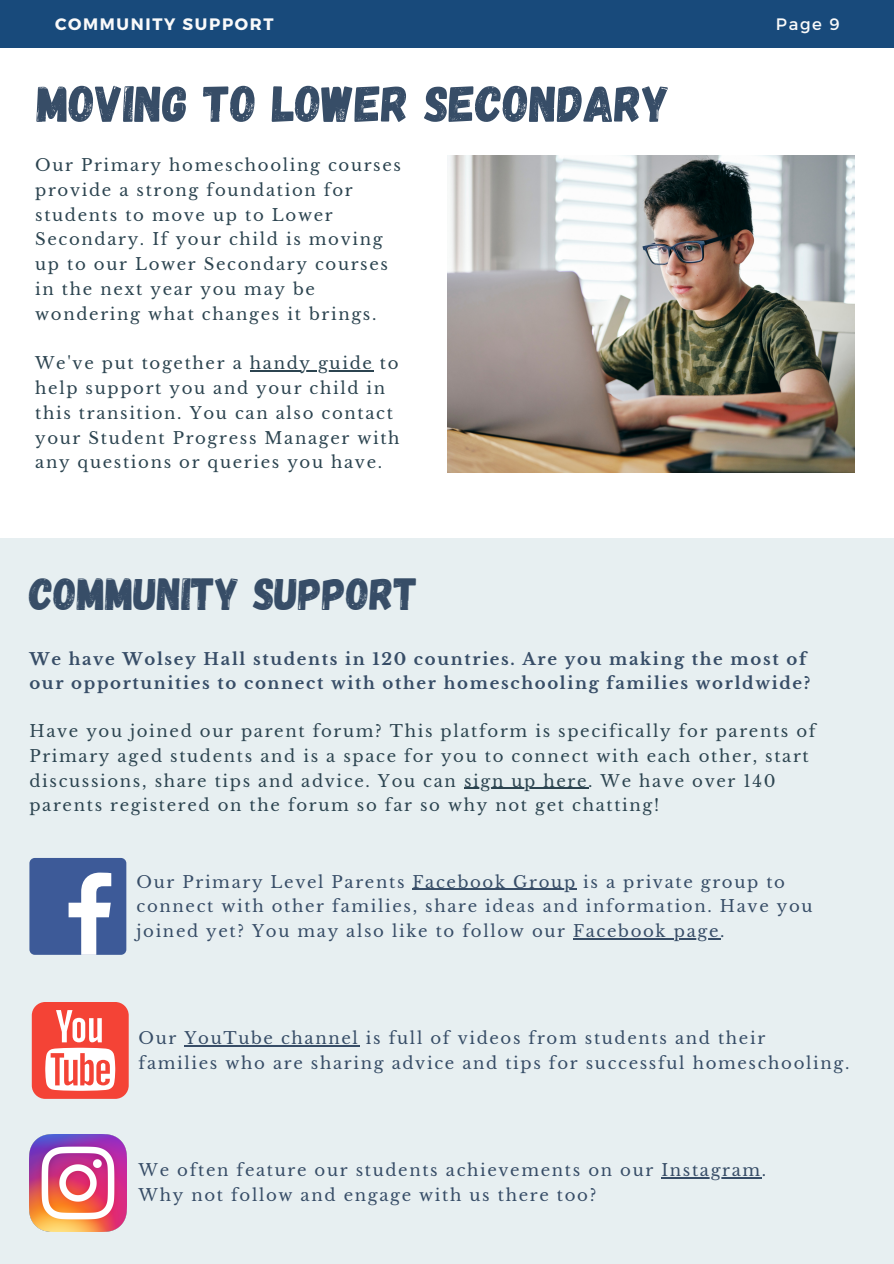
<style>
.page{position:relative;width:894px;height:1264px;background:#fff}
.page>*{position:absolute;margin:0;border:0;box-sizing:border-box;transform-origin:0 0}
.t1{font:51px "Gagalin";color:#374d67}
.t2{font:45px "Gagalin";color:#374d67}
.t3{font:16.5px/24.8px "Libre Baskerville";letter-spacing:.1em;color:#2c4450}
.t4{font:16.5px/24.8px "Libre Baskerville";letter-spacing:.1em;color:#374d67}
.t5{font:700 16.5px/24.8px "Libre Baskerville";letter-spacing:.1em;color:#374d67}
.t6{font:700 16.5px "Montserrat";letter-spacing:.1em;color:#fafafa}
.t7{font:16.5px "Montserrat";color:#fafafa}
</style>
<div class="page">
<div style="left:0;top:0;width:893px;height:47px;background:#184a7b"></div>
<div style="left:0;top:538px;width:893px;height:725px;background:#e7eff1"></div>
<div style="left:29px;top:858px;width:97px;height:96px;background:#3d5a98;border-radius:5px"></div>
<svg style="left:69px;top:872px;width:42px;height:82px"></svg>
<hr style="left:412px;top:888px;width:164px;height:1px;background:#374d67">
<hr style="left:573px;top:938px;width:147px;height:1px;background:#374d67">
<div style="left:32px;top:1002px;width:97px;height:96px;background:#f44336;border-radius:13px"></div>
<svg style="left:45px;top:1010px;width:70px;height:80px"></svg>
<hr style="left:184px;top:1045px;width:175px;height:1px;background:#374d67">
<hr style="left:464px;top:787px;width:124px;height:1px;background:#2c4450">
<img style="left:29px;top:1134px;width:97px;height:97px">
<hr style="left:661px;top:1177px;width:100px;height:1px;background:#374d67">
<hr style="left:250px;top:370px;width:123px;height:1px;background:#2c4450">
<img style="left:447px;top:156px;width:406px;height:316px">
<p class="t6" style="left:55px;top:14px;width:220px">COMMUNITY SUPPORT</p>
<p class="t7" style="left:775px;top:13px;width:65px">Page 9</p>
<p class="t1" style="left:37px;top:71px;width:634px">MOVING TO LOWER SECONDARY</p>
<p class="t3" style="left:35px;top:153px;width:367px">Our Primary homeschooling courses provide a strong foundation for students to move up to Lower<br>Secondary. If your child is moving up to our Lower Secondary courses in the next year you may be wondering what changes it brings.</p>
<p class="t3" style="left:35px;top:351px;width:366px">We've put together a handy guide to help support you and your child in this transition. You can also contact your Student Progress Manager with any questions or queries you have.</p>
<p class="t2" style="left:29px;top:564px;width:390px">COMMUNITY SUPPORT</p>
<p class="t5" style="left:29px;top:646px;width:782px">We have Wolsey Hall students in 120 countries. Are you making the most of our opportunities to connect with other homeschooling families worldwide?</p>
<p class="t3" style="left:29px;top:718px;width:787px">Have you joined our parent forum? This platform is specifically for parents of Primary aged students and is a space for you to connect with each other, start discussions, share tips and advice. You can sign up here. We have over 140 parents registered on the forum so far so why not get chatting!</p>
<p class="t4" style="left:136px;top:869px;width:677px">Our Primary Level Parents Facebook Group is a private group to connect with other families, share ideas and information. Have you joined yet? You may also like to follow our Facebook page.</p>
<p class="t4" style="left:139px;top:1025px;width:712px">Our YouTube channel is full of videos from students and their<br>families who are sharing advice and tips for successful homeschooling.</p>
<p class="t4" style="left:139px;top:1157px;width:629px">We often feature our students achievements on our Instagram.</p>
<p class="t4" style="left:139px;top:1182px;width:459px">Why not follow and engage with us there too?</p>
</div>
